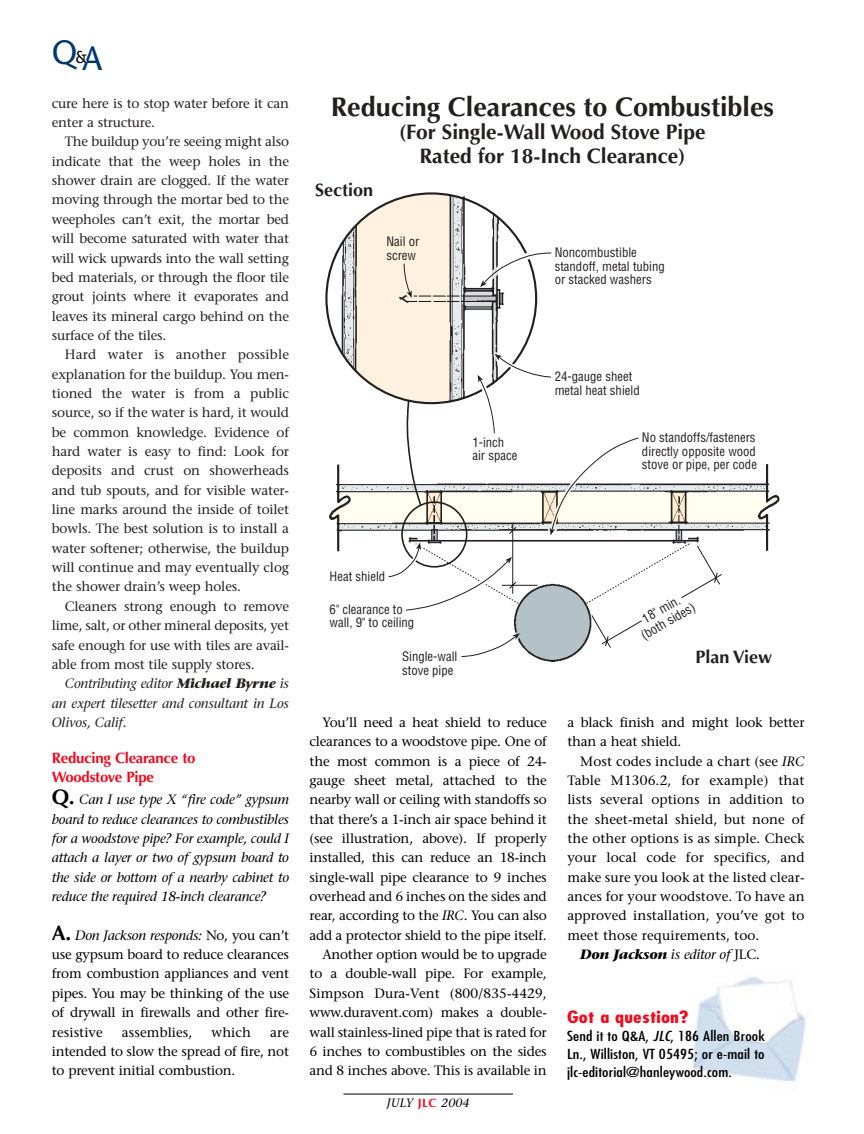
<style>
.page{position:relative;width:864px;height:1134px;background:#fff}
.page>*{position:absolute;margin:0;border:0;box-sizing:border-box;transform-origin:0 0}
.t1{font:33.75px "Stone Sans";color:#003771;scale:.95 1}
.t2{font:700 27px "Optima";color:#231f1f}
.t3{font:700 21px/23.2px "Optima";color:#231f1f;text-align:center}
.t4{font:700 18px "Optima";color:#231f1f}
.t5{font:700 condensed 16.5px "Futura";letter-spacing:.01em;color:#f00a1e;scale:1.25 1}
.t6{font:700 15px/19.4px "Optima";letter-spacing:-.015em;color:#f00a1e}
.t7{font:13.5px/19.4px "Stone Serif";letter-spacing:-.015em;color:#231f1f;text-align:justify}
.t8{font:13.5px/19.4px "Stone Serif";letter-spacing:-.015em;color:#000;text-align:justify}
.t9{font:13.5px "Stone Serif";letter-spacing:.005em;color:#000}
.t10{font:italic 13.5px/19.4px "Stone Serif";letter-spacing:-.015em;color:#000;text-align:justify}
.t11{font:condensed 13.5px/18px "Futura";letter-spacing:.01em;color:#000;text-align:justify;scale:1.25 1}
.t12{font:italic 13.5px/19.4px "Stone Serif";letter-spacing:-.015em;color:#231f1f;text-align:justify}
.t13{font:13.5px "Stone Serif";letter-spacing:.01em;color:#000}
.t14{font:condensed 12.75px/13.5px "Helvetica";color:#231f1f}
.t15{font:italic 12px "Stone Serif";letter-spacing:.015em;color:#000}
.s1{font-weight:700;font-size:18.6px;color:#fff}
.s2{font-weight:700}
.s3{font-family:"Optima";font-weight:700;font-style:normal;font-size:21px}
.s4{font-family:"Optima";font-weight:700;font-size:21px}
.s5{font-style:italic}
.s6{font-style:normal}
.s7{font-family:"Optima";font-weight:700;font-style:normal;color:#f00a1e}
</style>
<div class="page">
<svg style="left:330px;top:193px;width:450px;height:464px"></svg>
<img style="left:692px;top:976px;width:114px;height:106px">
<hr style="left:343px;top:1094px;width:170px;height:1px;background:#000">
<h1 class="t1" style="left:52px;top:42px;width:55px">Q<span class="s1">&amp;</span>A</h1>
<p class="t7" style="left:52px;top:95px;width:239px">cure here is to stop water before it can enter a structure.</p>
<p class="t7" style="left:52px;top:133px;width:239px;text-indent:13px">The buildup you’re seeing might also indicate that the weep holes in the shower drain are clogged. If the water moving through the mortar bed to the weepholes can’t exit, the mortar bed will become saturated with water that will wick upwards into the wall setting bed materials, or through the floor tile grout joints where it evaporates and leaves its mineral cargo behind on the surface of the tiles.</p>
<p class="t7" style="left:52px;top:346px;width:239px;text-indent:13px">Hard water is another possible explanation for the buildup. You men&shy;tioned the water is from a public source, so if the water is hard, it would be common knowledge. Evidence of hard water is easy to find: Look for deposits and crust on showerheads and tub spouts, and for visible water&shy;line marks around the inside of toilet bowls. The best solution is to install a water softener; otherwise, the buildup will continue and may eventually clog the shower drain’s weep holes.</p>
<p class="t7" style="left:52px;top:598px;width:239px;text-indent:13px">Cleaners strong enough to remove lime, salt, or other mineral deposits, yet safe enough for use with tiles are avail&shy;able from most tile supply stores.</p>
<p class="t12" style="left:52px;top:675px;width:239px;text-indent:13px">Contributing editor <span class="s2">Michael Byrne</span> is an expert tilesetter and consultant in Los Olivos, Calif.</p>
<p class="t6" style="left:52px;top:749px;width:145px">Reducing Clearance to<br>Woodstove Pipe</p>
<p class="t10" style="left:52px;top:791px;width:239px"><span class="s3">Q.</span> Can I use type X “fire code” gypsum board to reduce clearances to combustibles for a woodstove pipe? For example, could I attach a layer or two of gypsum board to the side or bottom of a nearby cabinet to reduce the required 18-inch clearance?</p>
<p class="t8" style="left:52px;top:927px;width:239px"><span class="s4">A.</span> <span class="s5">Don Jackson responds:</span> No, you can’t use gypsum board to reduce clearances from combustion appliances and vent pipes. You may be thinking of the use of drywall in firewalls and other fire&shy;resistive</p>
<p class="t9" style="left:122px;top:1027px;width:72px">assemblies,</p>
<p class="t8" style="left:212px;top:1024px;width:41px">which</p>
<p class="t8" style="left:52px;top:1024px;width:239px;text-indent:218px">are intended to slow the spread of fire, not to prevent initial combustion.</p>
<h2 class="t2" style="left:331px;top:96px;width:445px">Reducing Clearances to Combustibles</h2>
<h3 class="t3" style="left:399px;top:123px;width:308px">(For Single-Wall Wood Stove Pipe<br>Rated for 18-Inch Clearance)</h3>
<h3 class="t4" style="left:315px;top:183px;width:60px">Section</h3>
<p class="t14" style="left:386px;top:236px;width:34px">Nail or screw</p>
<p class="t14" style="left:330px;top:571px;width:57px">Heat shield</p>
<p class="t14" style="left:472px;top:436px;width:46px">1-inch air space</p>
<p class="t14" style="left:555px;top:247px;width:112px">Noncombustible standoff, metal tubing or stacked washers</p>
<p class="t14" style="left:555px;top:371px;width:86px">24-gauge sheet metal heat shield</p>
<p class="t14" style="left:642px;top:432px;width:117px;text-align:justify">No standoffs/fasteners directly opposite wood stove or pipe, per code</p>
<p class="t14" style="left:330px;top:604px;width:86px">6" clearance to wall, 9" to ceiling</p>
<p class="t14" style="left:632px;top:619px;width:62px;text-align:center;rotate:-30deg">18" min. (both sides)</p>
<p class="t14" style="left:402px;top:651px;width:57px">Single-wall stove pipe</p>
<h3 class="t4" style="left:696px;top:649px;width:78px">Plan View</h3>
<p class="t8" style="left:310px;top:714px;width:239px;text-align:right">You’ll need a heat shield to reduce clearances to a woodstove pipe. One of the most common is a piece of 24- gauge sheet metal, attached to the nearby wall or ceiling with standoffs so that there’s a 1-inch air space behind it (see illustration, above). If properly installed, this can reduce an 18-inch single-wall pipe clearance to 9 inches overhead and 6 inches on the sides and rear, according to the <span class="s5">IRC</span>. You can also add a protector shield to the pipe itself.<br>Another option would be to upgrade to a double-wall pipe. For example, Simpson Dura-Vent (800/835-4429, www.duravent.com) makes a double&shy;wall stainless-lined pipe that is rated for 6 inches to combustibles on the sides and 8 inches above. This is available in</p>
<p class="t8" style="left:567px;top:714px;width:239px">a black finish and might look better than a heat shield.</p>
<p class="t9" style="left:580px;top:756px;width:226px">Most codes include a chart (see <span class="s5">IRC</span></p>
<p class="t13" style="left:567px;top:775px;width:239px">Table M1306.2, for example) that</p>
<p class="t9" style="left:567px;top:794px;width:239px">lists several options in addition to</p>
<p class="t9" style="left:567px;top:814px;width:239px">the sheet-metal shield, but none of</p>
<p class="t9" style="left:567px;top:833px;width:239px">the other options is as simple. Check</p>
<p class="t9" style="left:567px;top:852px;width:239px">your local code for specifics, and</p>
<p class="t9" style="left:567px;top:872px;width:239px">make sure you look at the listed clear-</p>
<p class="t9" style="left:567px;top:891px;width:239px">ances for your woodstove. To have an</p>
<p class="t9" style="left:567px;top:910px;width:239px">approved installation, you’ve got to</p>
<p class="t9" style="left:567px;top:930px;width:194px">meet those requirements, too.</p>
<p class="t10" style="left:580px;top:946px;width:181px"><span class="s2">Don Jackson</span> is editor of <span class="s6">JLC</span>.</p>
<p class="t5" style="left:567px;top:1010px;width:99px">Got a question?</p>
<p class="t11" style="left:567px;top:1028px;width:160px">Send it to Q&amp;A, <span class="s5">JLC</span>, 186 Allen Brook Ln., Williston, VT 05495; or e-mail to jlc-editorial@hanleywood.com.</p>
<p class="t15" style="left:387px;top:1099px;width:84px">JULY <span class="s7">JLC</span> 2004</p>
</div>
